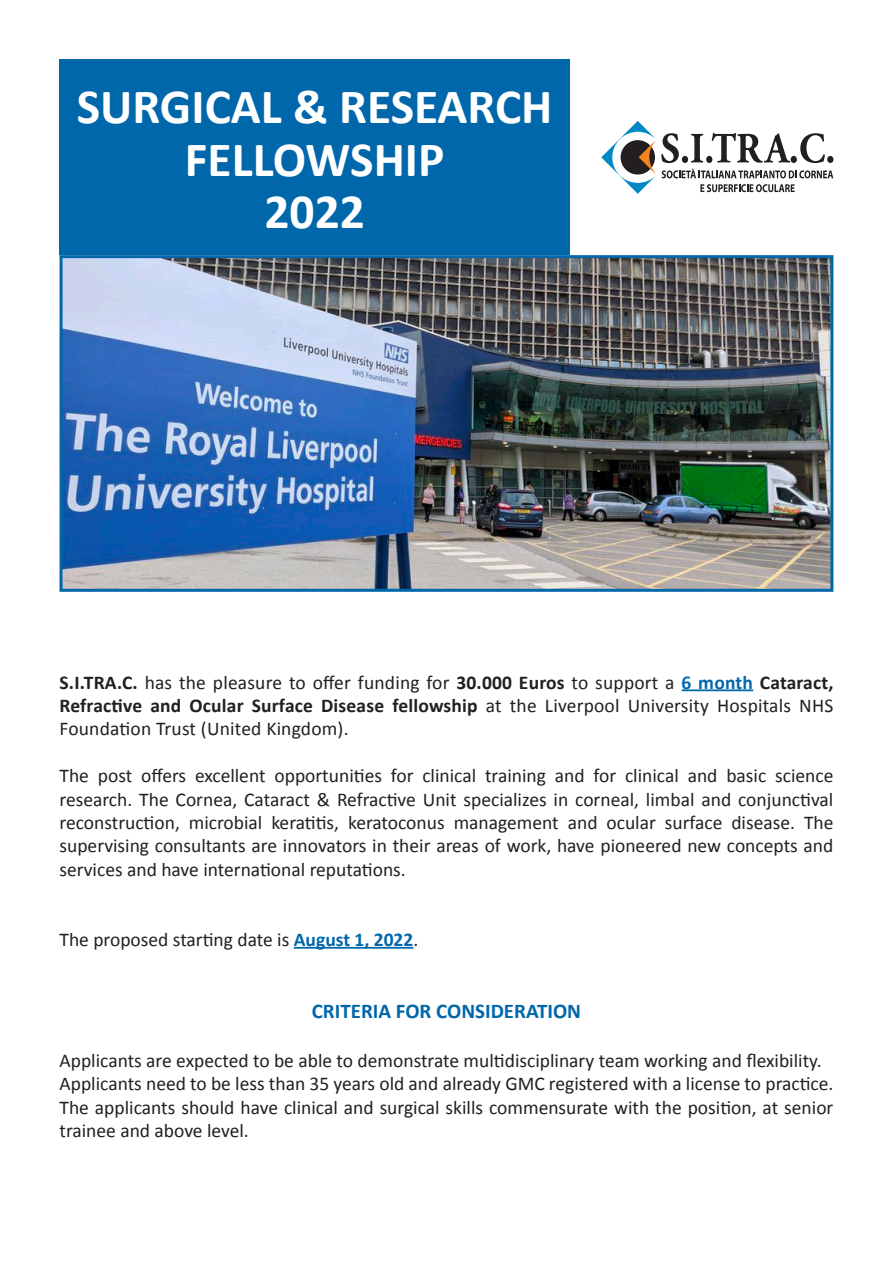
<style>
.page{position:relative;width:893px;height:1263px;background:#fff}
.page>*{position:absolute;margin:0;border:0;box-sizing:border-box;transform-origin:0 0}
.t1{font:700 49.5px/52.5px "Calibri";color:#fff;text-align:center}
.t2{font:700 21px "Calibri";color:#0067aa}
.t3{font:19.5px/23.4px "Calibri";color:#231f20;text-align:justify}
.s1{font-weight:700}
.s2{font-weight:700;color:#0067aa}
</style>
<div class="page">
<hr style="left:681px;top:689px;width:72px;height:2px;background:#0067aa">
<hr style="left:294px;top:947px;width:119px;height:2px;background:#0067aa">
<img style="left:64px;top:259px;width:765px;height:329px">
<div style="left:60px;top:255px;width:773px;height:337px;border:3px solid #0067aa"></div>
<div style="left:60px;top:60px;width:510px;height:195px;background:#0067aa"></div>
<svg style="left:601px;top:121px;width:232px;height:73px"></svg>
<h1 class="t1" style="left:77px;top:81px;width:477px">SURGICAL &amp; RESEARCH<br>FELLOWSHIP<br>2022</h1>
<p class="t3" style="left:60px;top:670px;width:775px"><span class="s1">S.I.TRA.C.</span> has the pleasure to offer funding for <span class="s1">30.000 Euros</span> to support a <span class="s2">6 month</span> <span class="s1">Cataract, Refractive and Ocular Surface Disease fellowship</span> at the Liverpool University Hospitals NHS Foundation Trust (United Kingdom).</p>
<p class="t3" style="left:60px;top:764px;width:775px">The post offers excellent opportunities for clinical training and for clinical and basic science research. The Cornea, Cataract &amp; Refractive Unit specializes in corneal, limbal and conjunctival reconstruction, microbial keratitis, keratoconus management and ocular surface disease. The supervising consultants are innovators in their areas of work, have pioneered new concepts and services and have international reputations.</p>
<p class="t3" style="left:60px;top:928px;width:360px">The proposed starting date is <span class="s2">August 1, 2022</span>.</p>
<p class="t2" style="left:312px;top:998px;width:271px">CRITERIA FOR CONSIDERATION</p>
<p class="t3" style="left:60px;top:1048px;width:775px;text-align:left">Applicants are expected to be able to demonstrate multidisciplinary team working and flexibility.<br>Applicants need to be less than 35 years old and already GMC registered with a license to practice.<br>The applicants should have clinical and surgical skills commensurate with the position, at senior trainee and above level.</p>
</div>
